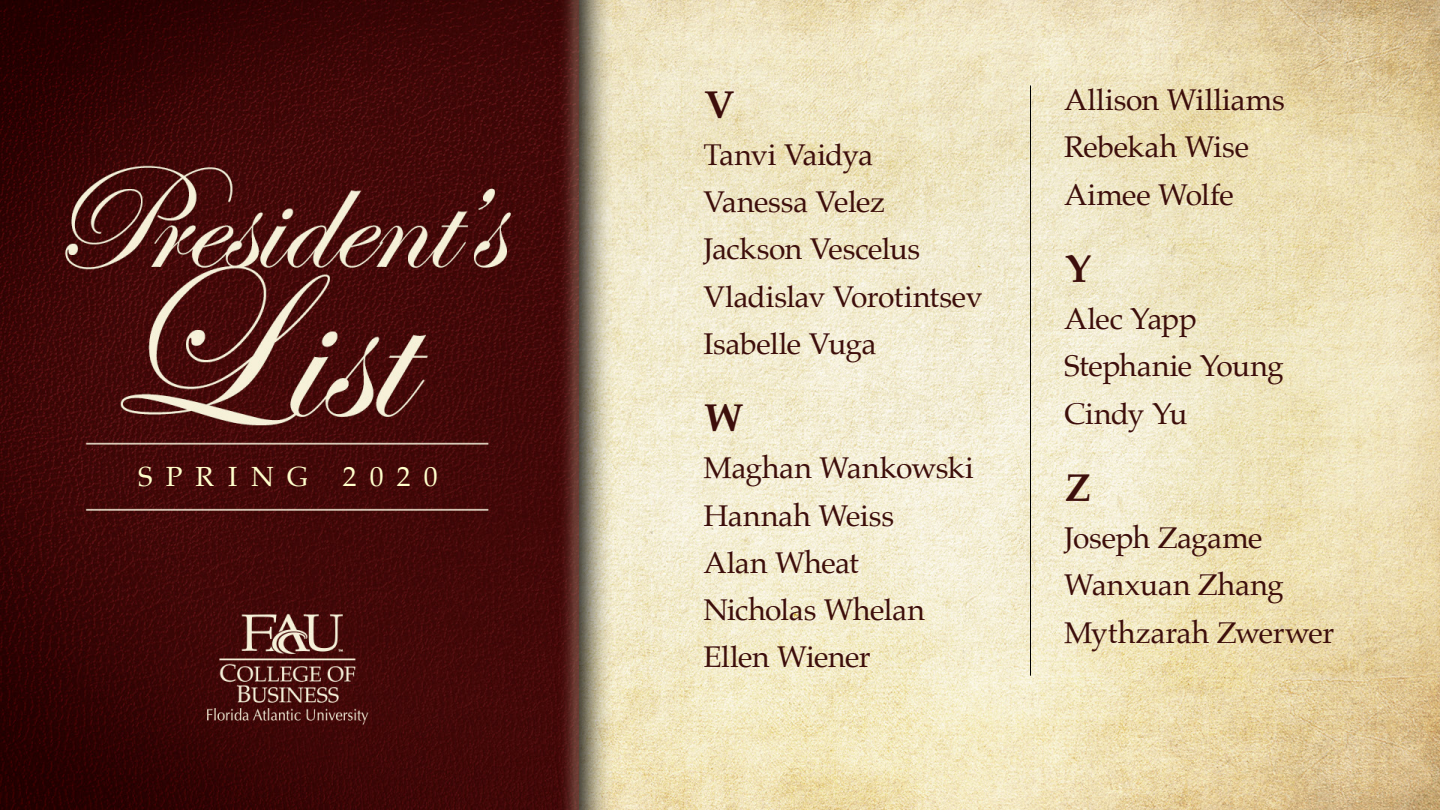
<style>
.page{position:relative;width:1440px;height:810px;background:#fff}
.page>*{position:absolute;margin:0;border:0;box-sizing:border-box;transform-origin:0 0}
.t1{font:700 39px "Palatino";color:#3d0e0b}
.t2{font:30px/47.2px "Palatino";letter-spacing:-.015em;color:#3d0e0b}
.t3{font:27.75px "Palatino";letter-spacing:.475em;color:#ffc}
</style>
<div class="page">
<img style="left:0;top:0;width:1440px;height:810px">
<hr style="left:1030px;top:86px;width:1px;height:590px;background:#000">
<p class="t3" style="left:138px;top:454px;width:171px">SPRING</p>
<p class="t3" style="left:343px;top:454px;width:97px">2020</p>
<h1 class="t1" style="left:704px;top:71px;width:32px">V</h1>
<p class="t2" style="left:704px;top:131px;width:281px">Tanvi Vaidya<br>Vanessa Velez<br>Jackson Vescelus<br>Vladislav Vorotintsev<br>Isabelle Vuga</p>
<h1 class="t1" style="left:704px;top:385px;width:40px">W</h1>
<p class="t2" style="left:704px;top:444px;width:272px">Maghan Wankowski<br>Hannah Weiss<br>Alan Wheat<br>Nicholas Whelan<br>Ellen Wiener</p>
<p class="t2" style="left:1064px;top:76px;width:222px">Allison Williams<br>Rebekah Wise<br>Aimee Wolfe</p>
<h1 class="t1" style="left:1065px;top:235px;width:28px">Y</h1>
<p class="t2" style="left:1064px;top:295px;width:221px">Alec Yapp<br>Stephanie Young<br>Cindy Yu</p>
<h1 class="t1" style="left:1065px;top:454px;width:28px">Z</h1>
<p class="t2" style="left:1064px;top:514px;width:272px">Joseph Zagame<br>Wanxuan Zhang<br>Mythzarah Zwerwer</p>
</div>
